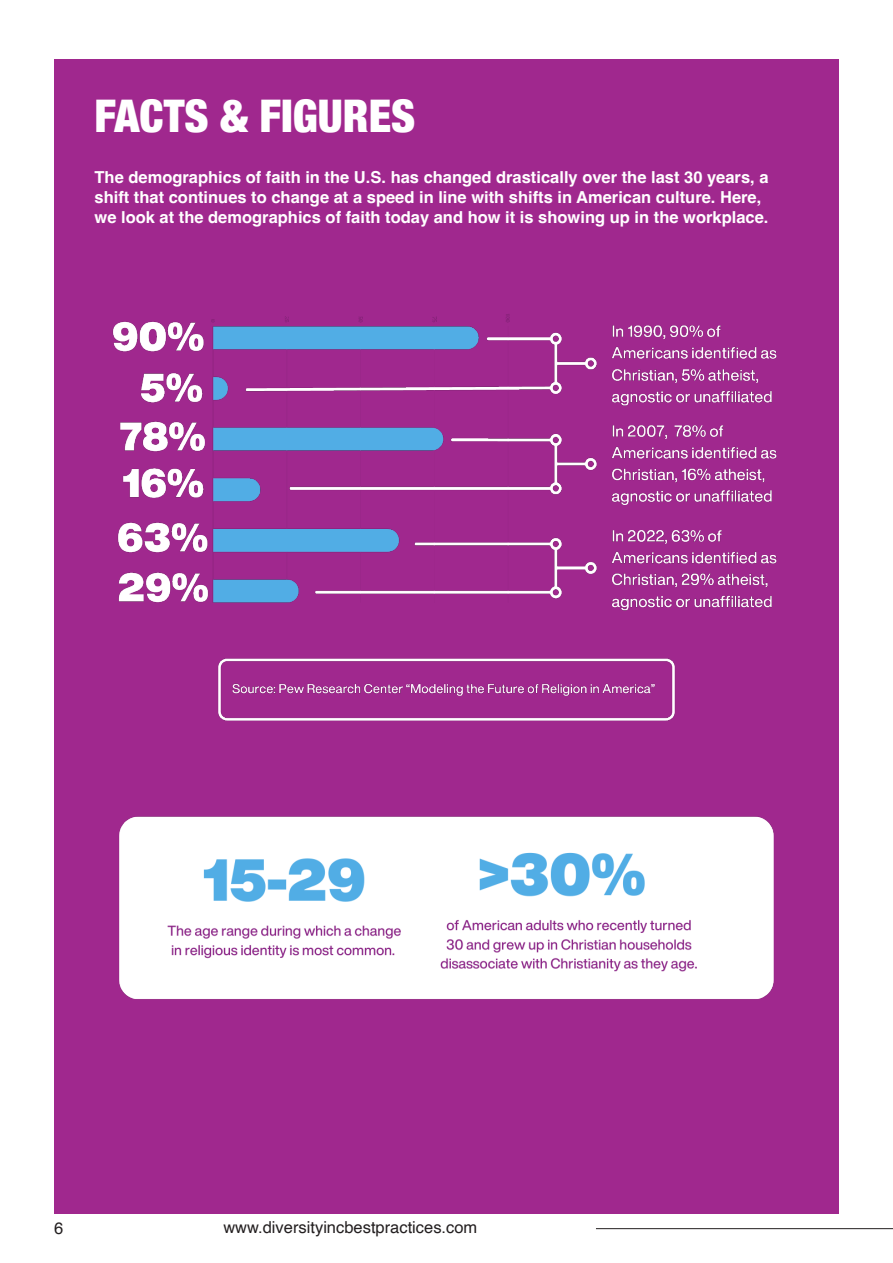
<style>
.page{position:relative;width:893px;height:1263px;background:#fff}
.page>*{position:absolute;margin:0;border:0;box-sizing:border-box;transform-origin:0 0}
.Title_2{font:900 condensed 45px "Helvetica Neue";color:#fff}
.Title_2-2{font:700 16.5px/19.8px "Helvetica";color:#fff}
.t1{font:16.5px "Helvetica";color:#231f20}
</style>
<div class="page">
<hr style="left:596px;top:1228px;width:297px;height:1px;background:#231f20">
<div style="left:54px;top:58px;width:785px;height:1155px;background:#a0288e"></div>
<img style="left:112px;top:314px;width:665px;height:686px">
<p class="Title_2" style="left:94px;top:79px;width:322px">FACTS &amp; FIGURES</p>
<p class="Title_2-2" style="left:94px;top:170px;width:675px">The demographics of faith in the U.S. has changed drastically over the last 30 years, a shift that continues to change at a speed in line with shifts in American culture. Here, we look at the demographics of faith today and how it is showing up in the workplace.</p>
<p class="t1" style="left:54px;top:1215px;width:11px">6</p>
<p class="t1" style="left:223px;top:1214px;width:255px">www.diversityincbestpractices.com</p>
</div>
